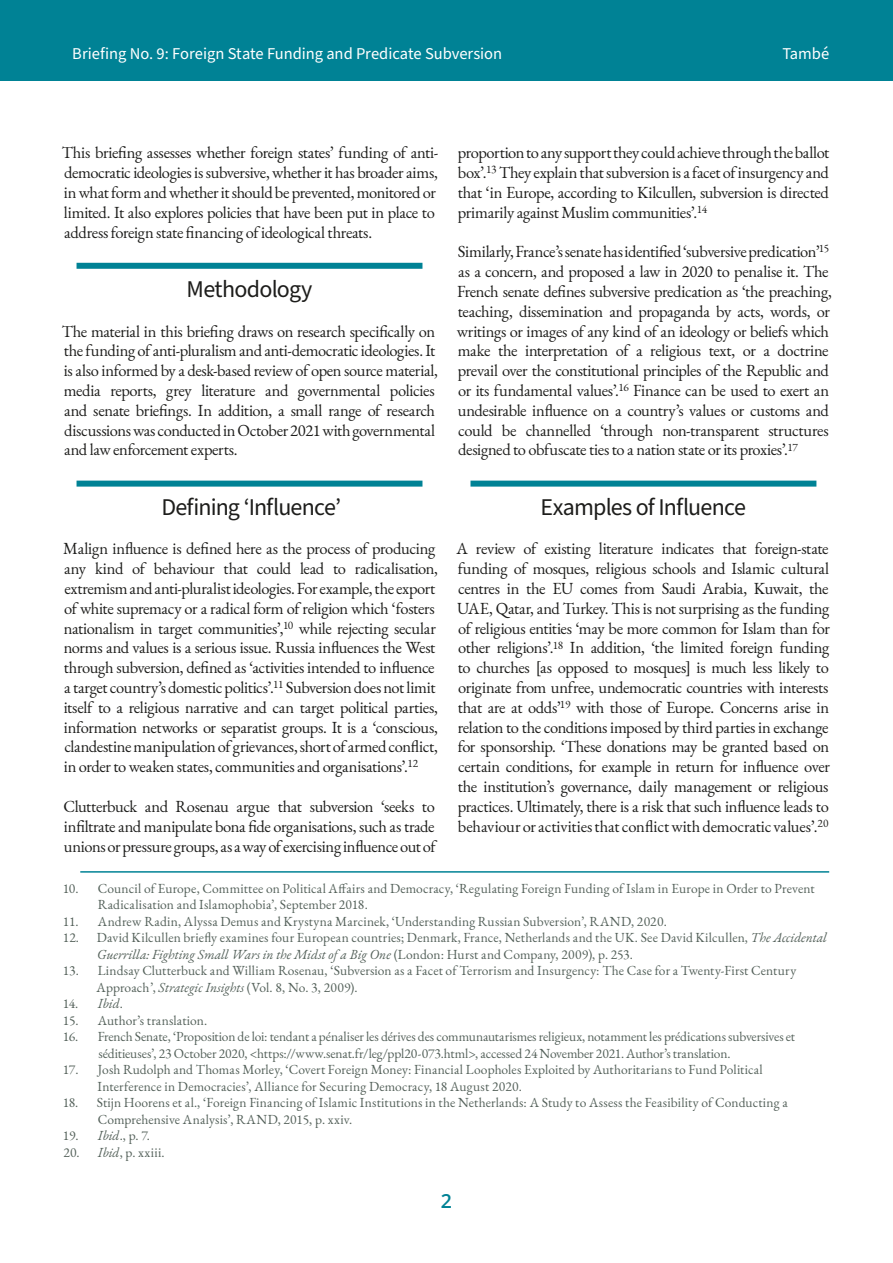
<style>
.page{position:relative;width:893px;height:1263px;background:#fff}
.page>*{position:absolute;margin:0;border:0;box-sizing:border-box;transform-origin:0 0}
.t1{font:24px "Source Sans Pro";letter-spacing:-.03em;color:#1d1d1b}
.t2{font:600 19.5px "Open Sans";color:#008295}
.t3{font:16.5px/19.8px "EB Garamond";letter-spacing:-.025em;color:#1d1d1b}
.t4{font:16.5px "Source Sans Pro";letter-spacing:-.005em;color:#fff}
.t5{font:13.5px/16.5px "EB Garamond";letter-spacing:.005em;color:#536059}
.s1{font-style:italic}
</style>
<div class="page">
<div style="left:0;top:0;width:893px;height:81px;background:#008295"></div>
<div style="left:77px;top:263px;width:345px;height:6px;background:#008295"></div>
<div style="left:77px;top:481px;width:345px;height:6px;background:#008295"></div>
<hr style="left:80px;top:871px;width:749px;height:2px;background:#008295">
<div style="left:470px;top:481px;width:346px;height:6px;background:#008295"></div>
<p class="t4" style="left:72px;top:43px;width:431px">Briefing No. 9: Foreign State Funding and Predicate Subversion</p>
<p class="t4" style="left:782px;top:43px;width:48px">També</p>
<p class="t3" style="left:62px;top:143px;width:378px">This briefing assesses whether foreign states’ funding of anti&shy;democratic ideologies is subversive, whether it has broader aims, in what form and whether it should be prevented, monitored or limited. It also explores policies that have been put in place to address foreign state financing of ideological threats.</p>
<h1 class="t1" style="left:187px;top:273px;width:127px">Methodology</h1>
<p class="t3" style="left:62px;top:321px;width:378px">The material in this briefing draws on research specifically on the funding of anti-pluralism and anti-democratic ideologies. It is also informed by a desk-based review of open source material, media reports, grey literature and governmental policies and senate briefings. In addition, a small range of research discussions was conducted in October 2021 with governmental and law enforcement experts.</p>
<h1 class="t1" style="left:161px;top:491px;width:181px">Defining ‘Influence’</h1>
<p class="t3" style="left:63px;top:539px;width:376px">Malign influence is defined here as the process of producing any kind of behaviour that could lead to radicalisation, extremism and anti-pluralist ideologies. For example, the export of white supremacy or a radical form of religion which ‘fosters nationalism in target communities’,<sup>10</sup> while rejecting secular norms and values is a serious issue. Russia influences the West through subversion, defined as ‘activities intended to influence a target country’s domestic politics’.<sup>11</sup> Subversion does not limit itself to a religious narrative and can target political parties, information networks or separatist groups. It is a ‘conscious, clandestine manipulation of grievances, short of armed conflict, in order to weaken states, communities and organisations’.<sup>12</sup></p>
<p class="t3" style="left:64px;top:796px;width:374px;text-align:justify">Clutterbuck and Rosenau argue that subversion ‘seeks to infiltrate and manipulate bona fide organisations, such as trade unions or pressure groups, as a way of exercising influence out of</p>
<p class="t5" style="left:98px;top:880px;width:718px;text-indent:-35px">10. Council of Europe, Committee on Political Affairs and Democracy, ‘Regulating Foreign Funding of Islam in Europe in Order to Prevent<br>Radicalisation and Islamophobia’, September 2018.</p>
<p class="t5" style="left:63px;top:913px;width:605px">11. Andrew Radin, Alyssa Demus and Krystyna Marcinek, ‘Understanding Russian Subversion’, RAND, 2020.</p>
<p class="t5" style="left:97px;top:929px;width:731px;text-indent:-34px">12. David Kilcullen briefly examines four European countries; Denmark, France, Netherlands and the UK. See David Kilcullen, <span class="s1">The Accidental<br>Guerrilla: Fighting Small Wars in the Midst of a Big One</span> (London: Hurst and Company, 2009), p. 253.</p>
<p class="t5" style="left:97px;top:962px;width:701px;text-indent:-34px">13. Lindsay Clutterbuck and William Rosenau, ‘Subversion as a Facet of Terrorism and Insurgency: The Case for a Twenty-First Century<br>Approach’, <span class="s1">Strategic Insights</span> (Vol. 8, No. 3, 2009).</p>
<p class="t5" style="left:63px;top:995px;width:62px">14. <span class="s1">Ibid</span>.</p>
<p class="t5" style="left:63px;top:1012px;width:146px">15. Author’s translation.</p>
<p class="t5" style="left:98px;top:1028px;width:698px;text-indent:-36px">16. French Senate, ‘Proposition de loi: tendant a pénaliser les dérives des communautarismes religieux, notamment les prédications subversives et séditieuses’, 23 October 2020, &lt;https://www.senat.fr/leg/ppl20-073.html&gt;, accessed 24 November 2021. Author’s translation.</p>
<p class="t5" style="left:98px;top:1061px;width:667px;text-indent:-35px">17. Josh Rudolph and Thomas Morley, ‘Covert Foreign Money: Financial Loopholes Exploited by Authoritarians to Fund Political<br>Interference in Democracies’, Alliance for Securing Democracy, 18 August 2020.</p>
<p class="t5" style="left:98px;top:1094px;width:692px;text-indent:-35px">18. Stijn Hoorens et al., ‘Foreign Financing of Islamic Institutions in the Netherlands: A Study to Assess the Feasibility of Conducting a<br>Comprehensive Analysis’, RAND, 2015, p. xxiv.</p>
<p class="t5" style="left:63px;top:1127px;width:89px">19. <span class="s1">Ibid</span>., p. 7.</p>
<p class="t5" style="left:63px;top:1144px;width:103px">20. <span class="s1">Ibid</span>, p. xxiii.</p>
<p class="t3" style="left:458px;top:143px;width:373px;text-align:justify">proportion to any support they could achieve through the ballot box’.<sup>13</sup> They explain that subversion is a facet of insurgency and that ‘in Europe, according to Kilcullen, subversion is directed primarily against Muslim communities’.<sup>14</sup></p>
<p class="t3" style="left:457px;top:242px;width:377px">Similarly, France’s senate has identified ‘subversive predication’<sup>15 </sup>as a concern, and proposed a law in 2020 to penalise it. The French senate defines subversive predication as ‘the preaching, teaching, dissemination and propaganda by acts, words, or writings or images of any kind of an ideology or beliefs which make the interpretation of a religious text, or a doctrine prevail over the constitutional principles of the Republic and or its fundamental values’.<sup>16</sup> Finance can be used to exert an undesirable influence on a country’s values or customs and could be channelled ‘through non-transparent structures designed to obfuscate ties to a nation state or its proxies’.<sup>17</sup></p>
<h1 class="t1" style="left:540px;top:491px;width:207px">Examples of Influence</h1>
<p class="t3" style="left:456px;top:539px;width:375px;text-align:justify">A review of existing literature indicates that foreign-state funding of mosques, religious schools and Islamic cultural centres in the EU comes from Saudi Arabia, Kuwait, the UAE, Qatar, and Turkey. This is not surprising as the funding of religious entities ‘may be more common for Islam than for other religions’.<sup>18</sup> In addition, ‘the limited foreign funding to churches [as opposed to mosques] is much less likely to originate from unfree, undemocratic countries with interests that are at odds’<sup>19</sup> with those of Europe. Concerns arise in relation to the conditions imposed by third parties in exchange for sponsorship. ‘These donations may be granted based on certain conditions, for example in return for influence over the institution’s governance, daily management or religious practices. Ultimately, there is a risk that such influence leads to behaviour or activities that conflict with democratic values’.<sup>20</sup></p>
<p class="t2" style="left:441px;top:1187px;width:13px">2</p>
</div>
